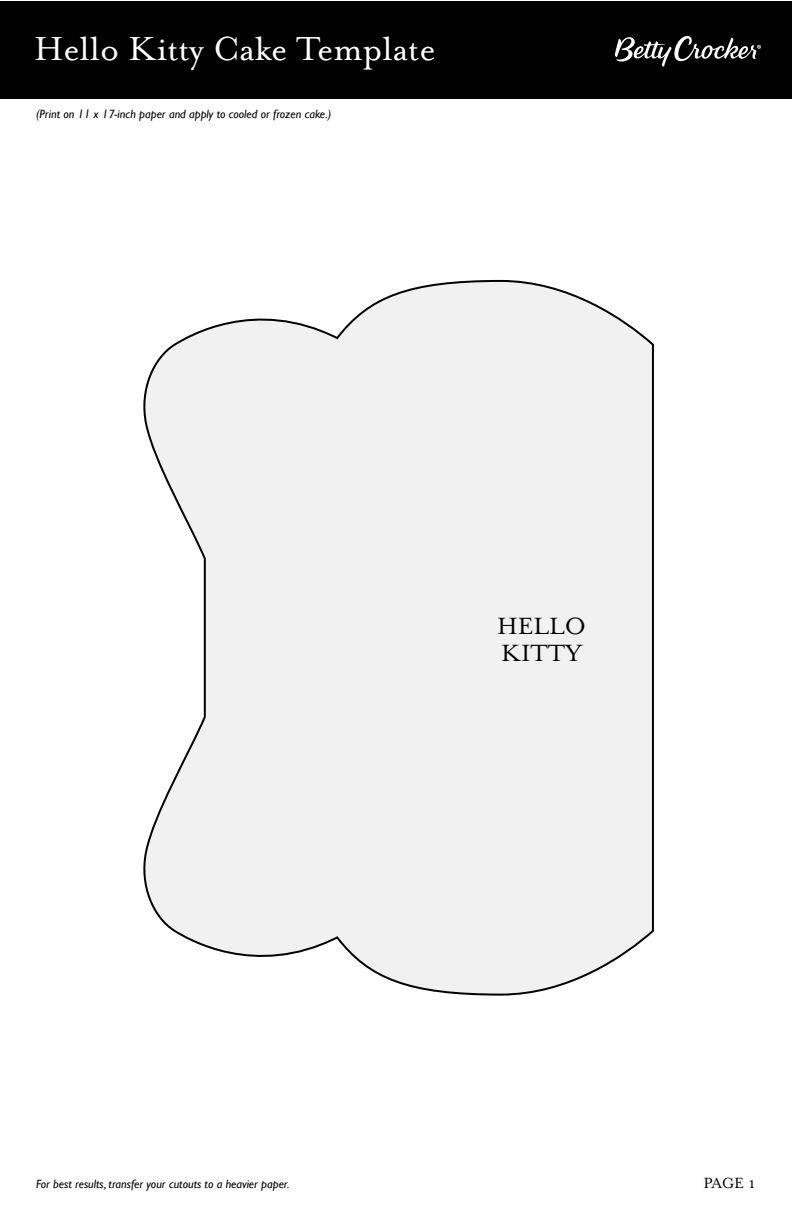
<style>
.page{position:relative;width:792px;height:1224px;background:#fff}
.page>*{position:absolute;margin:0;border:0;box-sizing:border-box;transform-origin:0 0}
.t1{font:38.2px "Mrs Eaves Roman";color:#fff}
.t2{font:27px/27px "Mrs Eaves Roman";color:#000}
.t3{font:17px "Mrs Eaves Small Caps";color:#000}
.t4{font:italic 12px "Gill Sans";color:#000}
</style>
<div class="page">
<div style="left:0;top:1px;width:792px;height:98px;background:#000"></div>
<svg style="left:615px;top:36px;width:146px;height:31px"></svg>
<svg style="left:143px;top:279px;width:511px;height:717px"></svg>
<h1 class="t1" style="left:34px;top:28px;width:403px">Hello Kitty Cake Template</h1>
<p class="t4" style="left:36px;top:107px;width:297px">(Print on 11 x 17-inch paper and apply to cooled or frozen cake.)</p>
<h2 class="t2" style="left:497px;top:613px;width:91px">HELLO<br>KITTY</h2>
<p class="t4" style="left:36px;top:1177px;width:255px">For best results, transfer your cutouts to a heavier paper.</p>
<h3 class="t3" style="left:703px;top:1174px;width:54px">PAGE 1</h3>
</div>
